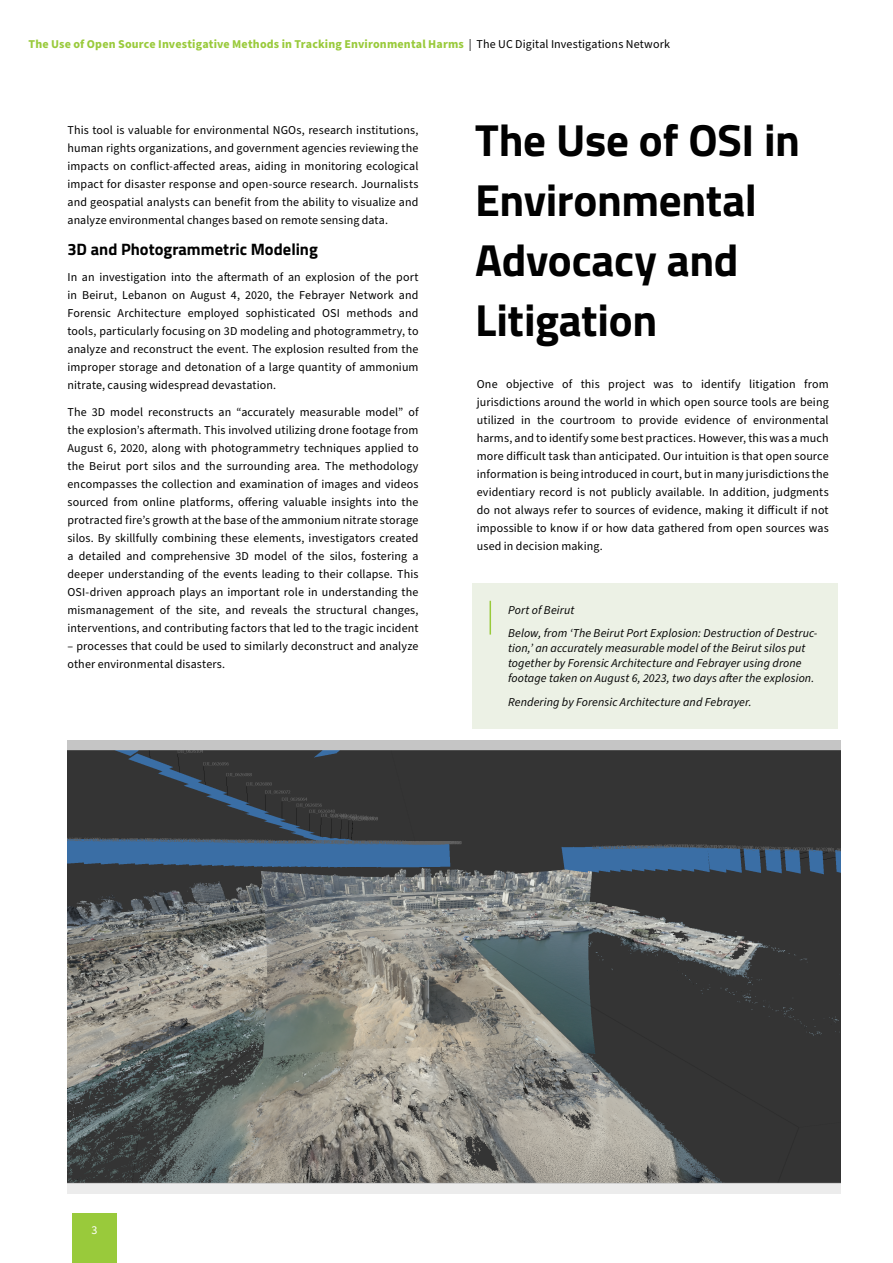
<style>
.page{position:relative;width:893px;height:1263px;background:#fff}
.page>*{position:absolute;margin:0;border:0;box-sizing:border-box;transform-origin:0 0}
._35_Header_Titillium_Web{font:700 45px/60px "Titillium Web";letter-spacing:-.01em;color:#010101}
._8_Source_Sans_Pro{font:700 16.5px "Titillium Web";color:#010101}
._8_Source_Sans_Pro-2{font:12px/18px "Source Sans Pro";letter-spacing:.01em;color:#010101;text-align:justify}
._8_10_Source_Sans_Pro{font:italic 12px/15px "Source Sans Pro";letter-spacing:.01em;color:#010101}
.t1{font:700 12px "Source Sans Pro";letter-spacing:.015em;color:#99ca3b}
.t2{font:12px "Source Sans Pro";color:#fff}
.s1{font-weight:400;color:#010101}
</style>
<div class="page">
<div style="left:72px;top:1213px;width:45px;height:50px;background:#99ca3b"></div>
<div style="left:472px;top:584px;width:366px;height:145px;background:#ecf1e5"></div>
<hr style="left:490px;top:601px;width:1px;height:34px;background:#99ca3b">
<img style="left:68px;top:740px;width:772px;height:453px">
<p class="t1" style="left:28px;top:36px;width:643px">The Use of Open Source Investigative Methods in Tracking Environmental Harms <span class="s1">| The UC Digital Investigations Network</span></p>
<p class="_8_Source_Sans_Pro-2" style="left:68px;top:121px;width:353px">This tool is valuable for environmental NGOs, research institutions, human rights organizations, and government agencies reviewing the impacts on conflict-affected areas, aiding in monitoring ecological impact for disaster response and open-source research. Journalists and geospatial analysts can benefit from the ability to visualize and analyze environmental changes based on remote sensing data.</p>
<p class="_8_Source_Sans_Pro" style="left:68px;top:236px;width:252px">3D and Photogrammetric Modeling</p>
<p class="_8_Source_Sans_Pro-2" style="left:68px;top:269px;width:353px">In an investigation into the aftermath of an explosion of the port in Beirut, Lebanon on August 4, 2020, the Febrayer Network and Forensic Architecture employed sophisticated OSI methods and tools, particularly focusing on 3D modeling and photogrammetry, to analyze and reconstruct the event. The explosion resulted from the improper storage and detonation of a large quantity of ammonium nitrate, causing widespread devastation.</p>
<p class="_8_Source_Sans_Pro-2" style="left:68px;top:403px;width:353px">The 3D model reconstructs an “accurately measurable model” of the explosion’s aftermath. This involved utilizing drone footage from August 6, 2020, along with photogrammetry techniques applied to the Beirut port silos and the surrounding area. The methodology encompasses the collection and examination of images and videos sourced from online platforms, offering valuable insights into the protracted fire’s growth at the base of the ammonium nitrate storage silos. By skillfully combining these elements, investigators created a detailed and comprehensive 3D model of the silos, fostering a deeper understanding of the events leading to their collapse. This OSI-driven approach plays an important role in understanding the mismanagement of the site, and reveals the structural changes, interventions, and contributing factors that led to the tragic incident</p>
<p class="_8_Source_Sans_Pro-2" style="left:68px;top:637px;width:352px">– processes that could be used to similarly deconstruct and analyze other environmental disasters.</p>
<p class="_35_Header_Titillium_Web" style="left:475px;top:107px;width:326px">The Use of OSI in<br>Environmental<br>Advocacy and<br>Litigation</p>
<p class="_8_Source_Sans_Pro-2" style="left:477px;top:375px;width:353px">One objective of this project was to identify litigation from jurisdictions around the world in which open source tools are being utilized in the courtroom to provide evidence of environmental harms, and to identify some best practices. However, this was a much more difficult task than anticipated. Our intuition is that open source information is being introduced in court, but in many jurisdictions the evidentiary record is not publicly available. In addition, judgments do not always refer to sources of evidence, making it difficult if not impossible to know if or how data gathered from open sources was used in decision making.</p>
<p class="_8_10_Source_Sans_Pro" style="left:508px;top:603px;width:68px">Port of Beirut</p>
<p class="_8_10_Source_Sans_Pro" style="left:508px;top:626px;width:311px">Below, from ‘The Beirut Port Explosion: Destruction of Destruc&shy;tion,’ an accurately measurable model of the Beirut silos put together by Forensic Architecture and Febrayer using drone footage taken on August 6, 2023, two days after the explosion.</p>
<p class="_8_10_Source_Sans_Pro" style="left:508px;top:695px;width:245px">Rendering by Forensic Architecture and Febrayer.</p>
<p class="t2" style="left:92px;top:1222px;width:7px">3</p>
</div>
